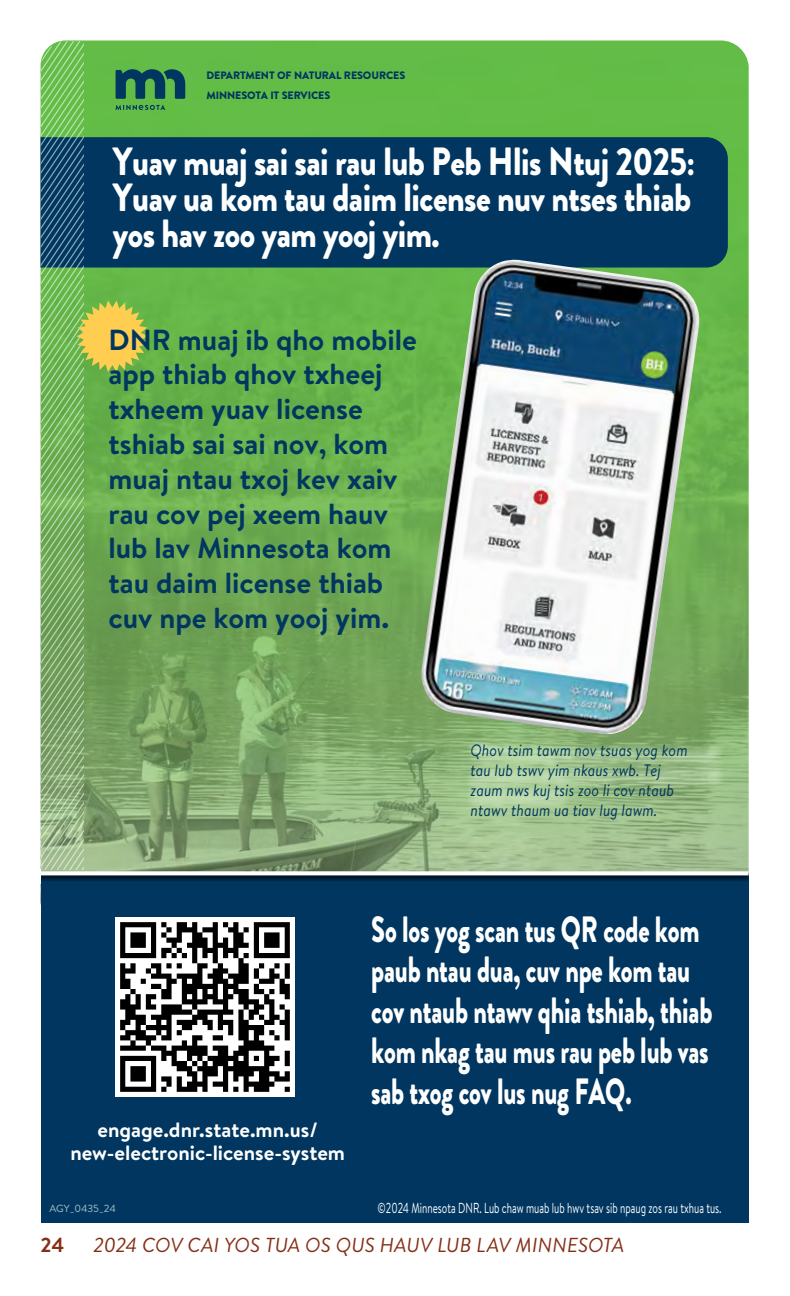
<style>
.page{position:relative;width:790px;height:1296px;background:#fff}
.page>*{position:absolute;margin:0;border:0;box-sizing:border-box;transform-origin:0 0}
.t1{font:900 39.38px/36px "Brandon Grotesque";letter-spacing:-.015em;color:#fff;text-align:justify;scale:.85 1}
.t2{font:900 36.68px/40.5px "Brandon Grotesque";letter-spacing:-.01em;color:#fff;scale:.7 1}
.t3{font:700 29.03px/34.9px "Brandon Text";color:#003660}
.t4{font:700 20.7px/22.7px "Brandon Text";color:#fff;text-align:center}
.t5{font:italic 20.25px "Brandon Text";letter-spacing:.005em;color:#842f15}
.t6{font:700 20.25px "Brandon Text";color:#842f15}
.t7{font:italic 16.65px/19.8px "Brandon Text";color:#003660;scale:.9 1}
.t8{font:14.4px "Brandon Text";color:#fff;scale:.68 1}
.t9{font:900 10.8px/19.6px "Brandon Text";letter-spacing:-.01em;color:#003660}
.t10{font:10.35px "Brandon Text";letter-spacing:-.005em;color:#a9c4cb}
</style>
<div class="page">
<img style="left:185px;top:40px;width:563px;height:830px">
<div style="left:40px;top:137px;width:688px;height:131px;background:#003660"></div>
<div style="left:41px;top:874px;width:707px;height:349px;background:#003660"></div>
<svg style="left:41px;top:870px;width:707px;height:11px;background:#233f4c"></svg>
<svg style="left:41px;top:871px;width:707px;height:4px"></svg>
<img style="left:116px;top:918px;width:179px;height:179px">
<img style="left:421px;top:260px;width:278px;height:474px">
<svg style="left:466px;top:740px;width:259px;height:73px;background:#a0c38e"></svg>
<svg style="left:466px;top:740px;width:43px;height:13px"></svg>
<svg style="left:41px;top:40px;width:144px;height:830px;background:#659c5d"></svg>
<p class="t9" style="left:206px;top:65px;width:200px">DEPARTMENT OF NATURAL RESOURCES<br>MINNESOTA IT SERVICES</p>
<p class="t1" style="left:113px;top:143px;width:686px">Yuav muaj sai sai rau lub Peb Hlis Ntuj 2025:<br>Yuav ua kom tau daim license nuv ntses thiab yos hav zoo yam yooj yim.</p>
<p class="t3" style="left:108px;top:321px;width:310px">DNR muaj ib qho mobile app thiab qhov txheej txheem yuav license tshiab sai sai nov, kom muaj ntau txoj kev xaiv rau cov pej xeem hauv lub lav Minnesota kom tau daim license thiab cuv npe kom yooj yim.</p>
<p class="t7" style="left:470px;top:740px;width:243px">Qhov tsim tawm nov tsuas yog kom tau lub tswv yim nkaus xwb. Tej zaum nws kuj tsis zoo li cov ntaub ntawv thaum ua tiav lug lawm.</p>
<p class="t2" style="left:371px;top:909px;width:489px">So los yog scan tus QR code kom paub ntau dua, cuv npe kom tau cov ntaub ntawv qhia tshiab, thiab kom nkag tau mus rau peb lub vas sab txog cov lus nug FAQ.</p>
<p class="t4" style="left:70px;top:1118px;width:276px">engage.dnr.state.mn.us/ new-electronic-license-system</p>
<p class="t10" style="left:49px;top:1201px;width:68px">AGY_0435_24</p>
<p class="t8" style="left:377px;top:1198px;width:507px">©2024 Minnesota DNR. Lub chaw muab lub hwv tsav sib npaug zos rau txhua tus.</p>
<p class="t6" style="left:40px;top:1231px;width:25px">24</p>
<p class="t5" style="left:93px;top:1231px;width:532px">2024 COV CAI YOS TUA OS QUS HAUV LUB LAV MINNESOTA</p>
</div>
